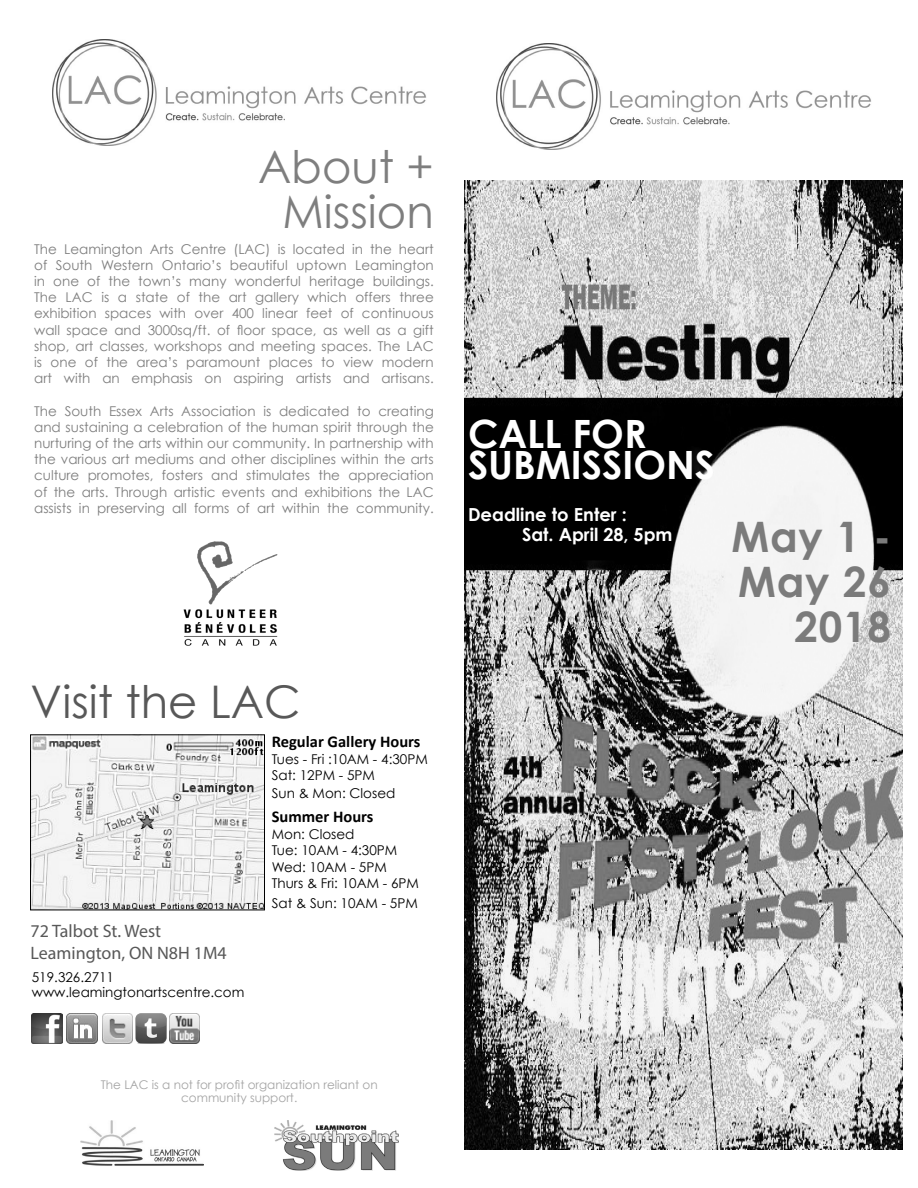
<style>
.page{position:relative;width:918px;height:1188px;background:#fff}
.page>*{position:absolute;margin:0;border:0;box-sizing:border-box;transform-origin:0 0}
.t1{font:45px "Century Gothic";color:#7e7e7e}
.t2{font:45px "Century Gothic";color:#585858}
.t3{font:700 42px "Century Gothic";letter-spacing:.02em;color:#7b7b7b}
.t4{font:700 39px "Century Gothic";color:#fff}
.t5{font:18px "Myriad Pro";color:#585858}
.t6{font:700 18px "Century Gothic";color:#fff}
.t7{font:700 16.5px "Calibri";color:#000}
.t8{font:13.5px/16.2px "Century Gothic";color:#7e7e7e;text-align:justify}
.t9{font:13.5px "Century Gothic";color:#000}
.t10{font:12px/13.5px "Century Gothic";color:#a4a4a4;text-align:center}
</style>
<div class="page">
<img style="left:52px;top:39px;width:374px;height:107px">
<img style="left:80px;top:1120px;width:123px;height:46px">
<img style="left:32px;top:737px;width:231px;height:171px">
<div style="left:30px;top:735px;width:235px;height:175px;border:1px solid #000"></div>
<img style="left:32px;top:1014px;width:30px;height:30px">
<img style="left:67px;top:1014px;width:30px;height:30px">
<img style="left:102px;top:1013px;width:30px;height:31px">
<img style="left:169px;top:1014px;width:31px;height:30px">
<img style="left:136px;top:1014px;width:30px;height:30px">
<img style="left:275px;top:1120px;width:123px;height:50px">
<img style="left:183px;top:541px;width:95px;height:105px">
<img style="left:497px;top:44px;width:374px;height:106px">
<img style="left:464px;top:180px;width:439px;height:969px">
<p class="t1" style="left:258px;top:140px;width:177px">About +</p>
<p class="t1" style="left:283px;top:185px;width:153px">Mission</p>
<p class="t8" style="left:34px;top:240px;width:401px">The Leamington Arts Centre (LAC) is located in the heart of South Western Ontario’s beautiful uptown Leamington in one of the town’s many wonderful heritage buildings.<br>The LAC is a state of the art gallery which offers three exhibition spaces with over 400 linear feet of continuous wall space and 3000sq/ft. of floor space, as well as a gift shop, art classes, workshops and meeting spaces. The LAC is one of the area’s paramount places to view modern art with an emphasis on aspiring artists and artisans.</p>
<p class="t8" style="left:34px;top:402px;width:401px">The South Essex Arts Association is dedicated to creating and sustaining a celebration of the human spirit through the nurturing of the arts within our community. In partnership with the various art mediums and other disciplines within the arts culture promotes, fosters and stimulates the appreciation of the arts. Through artistic events and exhibitions the LAC assists in preserving all forms of art within the community.</p>
<p class="t2" style="left:31px;top:674px;width:272px">Visit the LAC</p>
<p class="t5" style="left:31px;top:920px;width:132px">72 Talbot St. West</p>
<p class="t5" style="left:31px;top:942px;width:198px">Leamington, ON N8H 1M4</p>
<p class="t9" style="left:32px;top:969px;width:84px">519.326.2711</p>
<p class="t9" style="left:32px;top:984px;width:214px">www.leamingtonartscentre.com</p>
<p class="t7" style="left:272px;top:731px;width:150px">Regular Gallery Hours</p>
<p class="t9" style="left:272px;top:750px;width:157px">Tues - Fri :10AM - 4:30PM</p>
<p class="t9" style="left:272px;top:767px;width:105px">Sat: 12PM - 5PM</p>
<p class="t9" style="left:272px;top:785px;width:125px">Sun &amp; Mon: Closed</p>
<p class="t7" style="left:272px;top:806px;width:103px">Summer Hours</p>
<p class="t9" style="left:272px;top:825px;width:84px">Mon: Closed</p>
<p class="t9" style="left:272px;top:842px;width:127px">Tue: 10AM - 4:30PM</p>
<p class="t9" style="left:272px;top:858px;width:117px">Wed: 10AM - 5PM</p>
<p class="t9" style="left:272px;top:875px;width:149px">Thurs &amp; Fri: 10AM - 6PM</p>
<p class="t9" style="left:272px;top:894px;width:148px">Sat &amp; Sun: 10AM - 5PM</p>
<p class="t10" style="left:101px;top:1078px;width:278px">The LAC is a not for profit organization reliant on community support.</p>
<p class="t4" style="left:468px;top:409px;width:180px">CALL FOR</p>
<p class="t4" style="left:468px;top:441px;width:249px">SUBMISSIONS</p>
<p class="t6" style="left:468px;top:503px;width:160px">Deadline to Enter :</p>
<p class="t6" style="left:522px;top:523px;width:152px">Sat. April 28, 5pm</p>
<p class="t3" style="left:731px;top:510px;width:161px">May 1 -</p>
<p class="t3" style="left:738px;top:555px;width:154px">May 26</p>
<p class="t3" style="left:794px;top:600px;width:98px">2018</p>
</div>
